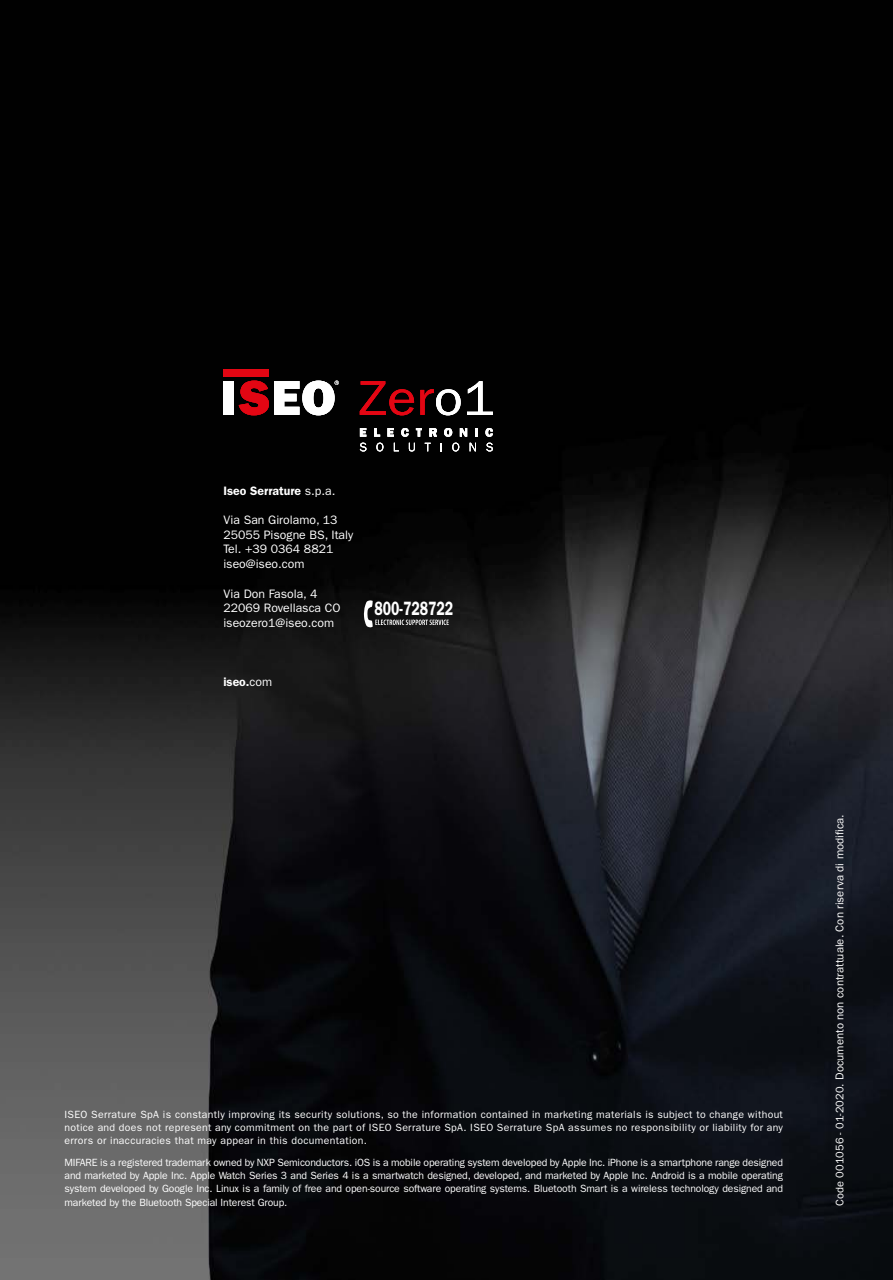
<style>
.page{position:relative;width:893px;height:1280px;background:#fff}
.page>*{position:absolute;margin:0;border:0;box-sizing:border-box;transform-origin:0 0}
.t1{font:600 19.43px "ITC Franklin Gothic Std";color:#fff;scale:.72 1}
.t2{font:12.25px/14.7px "ITC Franklin Gothic Std";color:#fff}
.t3{font:600 12.25px "ITC Franklin Gothic Std";color:#fff}
.t4{font:11.38px "ITC Franklin Gothic Std";color:#fff}
.t5{font:10.5px/13.1px "ITC Franklin Gothic Std";letter-spacing:.005em;color:#fff;text-align:justify}
.s1{font-weight:400}
.s2{font-size:11.03px}
</style>
<div class="page">
<img style="left:0;top:0;width:893px;height:1280px">
<svg style="left:239px;top:381px;width:100px;height:34px"></svg>
<div style="left:223px;top:381px;width:11px;height:34px;background:#fff"></div>
<div style="left:223px;top:370px;width:46px;height:7px;background:#e30613"></div>
<svg style="left:360px;top:381px;width:54px;height:34px;background:#540207"></svg>
<svg style="left:420px;top:389px;width:41px;height:26px"></svg>
<svg style="left:467px;top:381px;width:26px;height:34px"></svg>
<svg style="left:360px;top:428px;width:6px;height:9px"></svg>
<svg style="left:374px;top:428px;width:6px;height:9px"></svg>
<svg style="left:387px;top:428px;width:7px;height:9px"></svg>
<svg style="left:401px;top:428px;width:8px;height:9px"></svg>
<svg style="left:416px;top:428px;width:6px;height:9px"></svg>
<svg style="left:429px;top:428px;width:8px;height:9px"></svg>
<svg style="left:444px;top:428px;width:8px;height:9px"></svg>
<svg style="left:460px;top:428px;width:7px;height:9px"></svg>
<svg style="left:475px;top:428px;width:3px;height:9px"></svg>
<svg style="left:485px;top:428px;width:8px;height:9px"></svg>
<svg style="left:360px;top:443px;width:6px;height:8px"></svg>
<svg style="left:376px;top:443px;width:7px;height:8px"></svg>
<svg style="left:394px;top:443px;width:5px;height:8px"></svg>
<svg style="left:409px;top:443px;width:6px;height:8px"></svg>
<svg style="left:425px;top:443px;width:6px;height:8px"></svg>
<svg style="left:452px;top:443px;width:7px;height:8px"></svg>
<svg style="left:470px;top:443px;width:6px;height:8px"></svg>
<svg style="left:486px;top:443px;width:7px;height:8px"></svg>
<img style="left:0;top:0;width:1px;height:315px">
<svg style="left:364px;top:600px;width:85px;height:28px;background:#303030"></svg>
<p class="t3" style="left:223px;top:483px;width:114px">Iseo Serrature <span class="s1">s.p.a.</span></p>
<p class="t2" style="left:223px;top:513px;width:131px">Via San Girolamo, 13<br>25055 Pisogne BS, Italy<br>Tel. +39 0364 8821 iseo@iseo.com</p>
<p class="t2" style="left:223px;top:586px;width:119px">Via Don Fasola, 4<br>22069 Rovellasca CO iseozero1@iseo.com</p>
<p class="t3" style="left:223px;top:674px;width:50px">iseo.<span class="s1">com</span></p>
<h1 class="t1" style="left:375px;top:597px;width:111px">800-728722</h1>
<p class="t5" style="left:64px;top:1108px;width:720px">ISEO Serrature SpA is constantly improving its security solutions, so the information contained in marketing materials is subject to change without notice and does not represent any commitment on the part of ISEO Serrature SpA. ISEO Serrature SpA assumes no responsibility or liability for any errors or inaccuracies that may appear in this documentation.</p>
<p class="t5" style="left:64px;top:1156px;width:720px">MIFARE is a registered trademark owned by NXP Semiconductors. iOS is a mobile operating system developed by Apple Inc. iPhone is a smartphone range designed and marketed by Apple Inc. Apple Watch Series 3 and Series 4 is a smartwatch designed, developed, and marketed by Apple Inc. Android is a mobile operating system developed by Google Inc. Linux is a family of free and open-source software operating systems. Bluetooth Smart is a wireless technology designed and marketed by the Bluetooth Special Interest Group.</p>
<p class="t4" style="left:833px;top:1205px;width:393px;rotate:-90deg"><span class="s2">Code 001056 - 01-2020.</span> Documento non contrattuale. Con riserva di modifica.</p>
</div>
